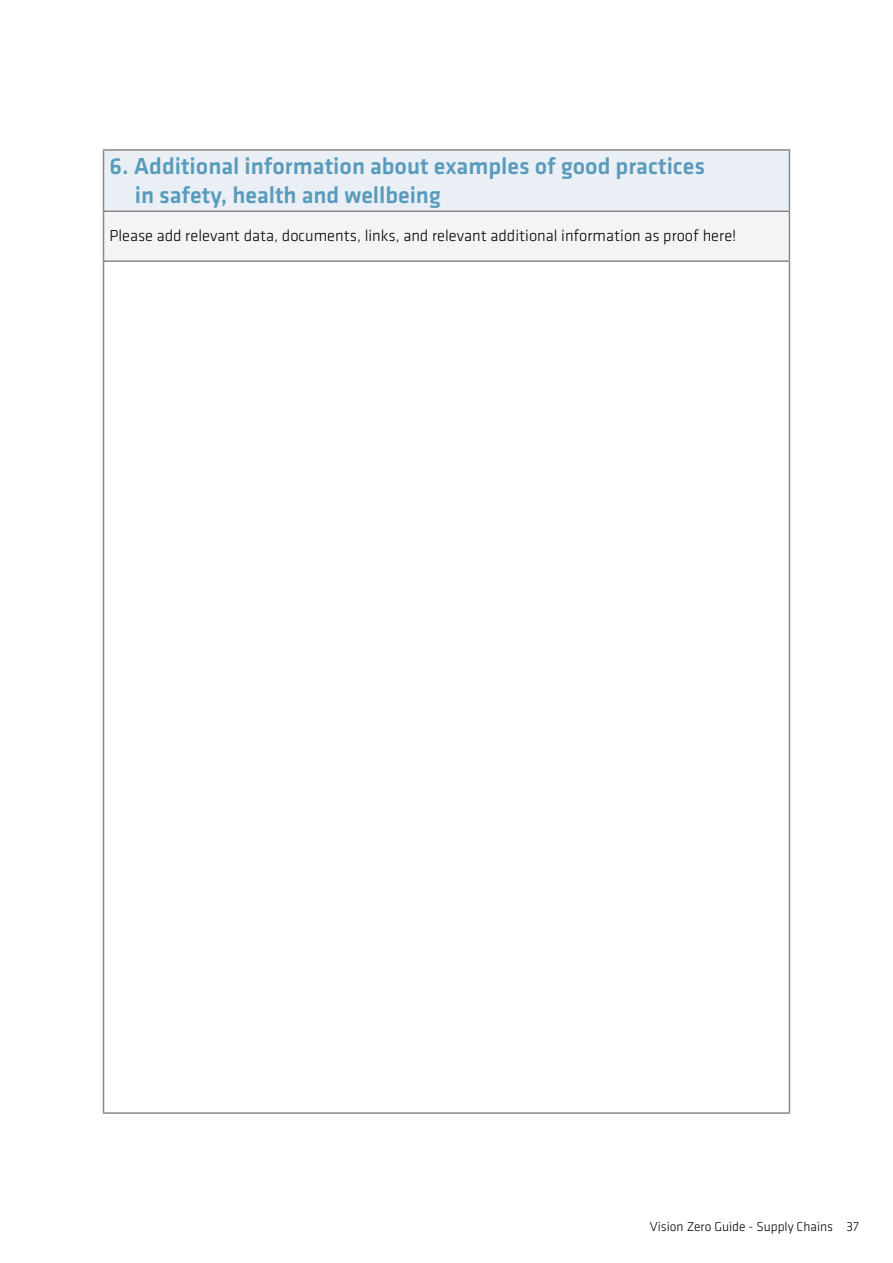
<style>
.page{position:relative;width:893px;height:1263px;background:#fff}
.page>*{position:absolute;margin:0;border:0;box-sizing:border-box;transform-origin:0 0}
.t1{font:500 24px/28.8px "Klavika";color:#599bbc}
.t2{font:300 16.5px "Klavika";color:#000}
.t3{font:300 13.5px "Klavika";color:#000}
</style>
<div class="page">
<div style="left:104px;top:150px;width:685px;height:61px;background:#eaeff5"></div>
<div style="left:104px;top:211px;width:685px;height:50px;background:#f4f4f5"></div>
<hr style="left:103px;top:212px;width:1px;height:48px;background:#87888a">
<hr style="left:789px;top:212px;width:1px;height:48px;background:#87888a">
<hr style="left:103px;top:260px;width:687px;height:2px;background:#87888a">
<hr style="left:103px;top:262px;width:1px;height:850px;background:#87888a">
<hr style="left:789px;top:262px;width:1px;height:850px;background:#87888a">
<hr style="left:103px;top:1112px;width:687px;height:2px;background:#87888a">
<hr style="left:103px;top:149px;width:687px;height:2px;background:#87888a">
<hr style="left:103px;top:151px;width:1px;height:59px;background:#87888a">
<hr style="left:789px;top:151px;width:1px;height:59px;background:#87888a">
<hr style="left:103px;top:210px;width:687px;height:2px;background:#87888a">
<h1 class="t1" style="left:135px;top:151px;width:572px;text-indent:-25px">6. Additional information about examples of good practices in safety, health and wellbeing</h1>
<p class="t2" style="left:110px;top:226px;width:628px">Please add relevant data, documents, links, and relevant additional information as proof here!</p>
<p class="t3" style="left:650px;top:1218px;width:211px">Vision Zero Guide - Supply Chains 37</p>
</div>
